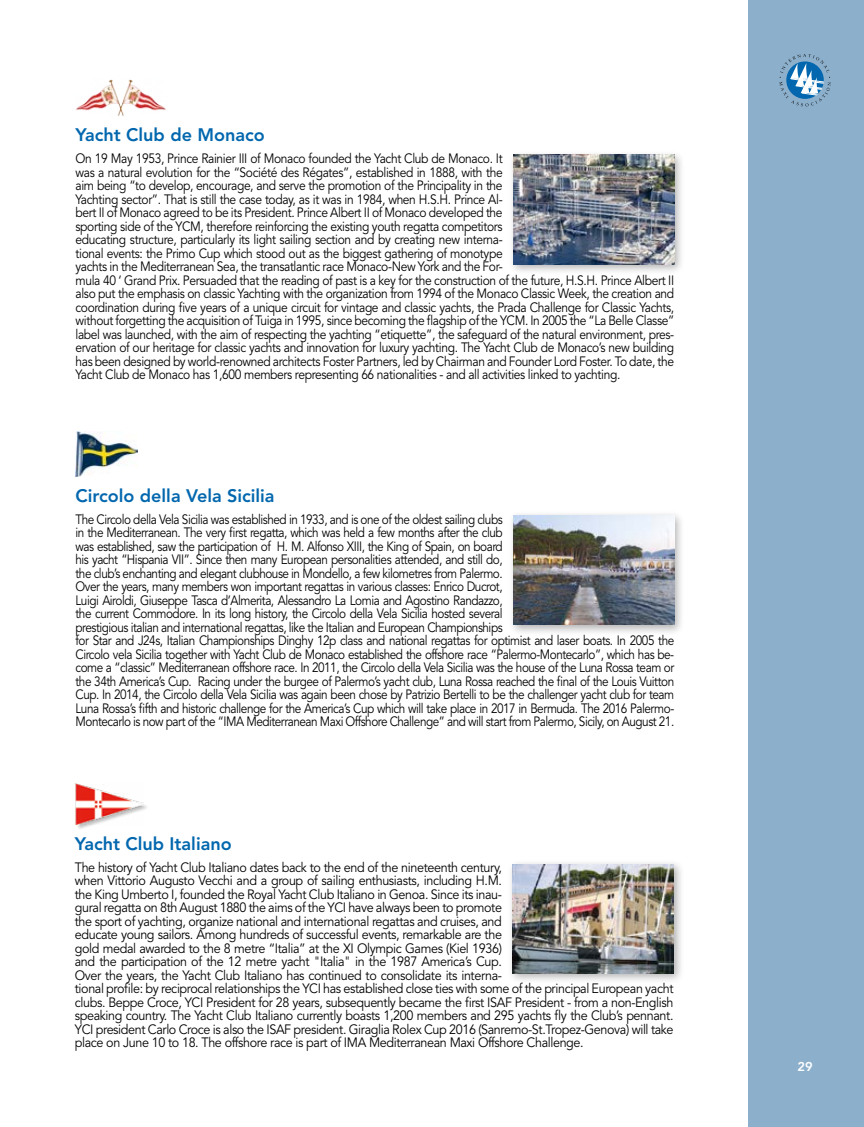
<style>
.page{position:relative;width:864px;height:1127px;background:#fff}
.page>*{position:absolute;margin:0;border:0;box-sizing:border-box;transform-origin:0 0}
.t1{font:800 18px "Avenir";color:#0267ae}
.t2{font:13.5px/13.5px "Avenir";letter-spacing:-.03em;color:#000;scale:.89 1}
.t3{font:13.5px/13.5px "Avenir";letter-spacing:-.03em;color:#000;scale:.87 1}
.t4{font:13.5px/13.5px "Avenir";letter-spacing:-.03em;color:#000;scale:.93 1}
.t5{font:800 12.75px "Avenir";color:#fff}
</style>
<div class="page">
<div style="left:748px;top:0;width:115px;height:1127px;background:#8cafcb"></div>
<svg style="left:779px;top:54px;width:51px;height:52px"></svg>
<div style="left:507px;top:859px;width:176px;height:125px;background:#000;opacity:.3"></div>
<img style="left:512px;top:864px;width:161px;height:109px">
<div style="left:77px;top:784px;width:72px;height:46px;background:#000;opacity:.25"></div>
<img style="left:75px;top:784px;width:69px;height:40px">
<div style="left:508px;top:150px;width:177px;height:125px;background:#000;opacity:.3"></div>
<img style="left:513px;top:155px;width:161px;height:109px">
<img style="left:76px;top:79px;width:90px;height:37px">
<div style="left:508px;top:510px;width:176px;height:126px;background:#000;opacity:.3"></div>
<img style="left:513px;top:515px;width:161px;height:110px">
<img style="left:76px;top:431px;width:61px;height:45px">
<h1 class="t1" style="left:75px;top:124px;width:191px">Yacht Club de Monaco</h1>
<p class="t2" style="left:75px;top:152px;width:674px">On 19 May 1953, Prince Rainier III of Monaco founded the Yacht Club de Monaco. It<br>was a natural evolution for the “Société des Régates”, established in 1888, with the<br>aim being “to develop, encourage, and serve the promotion of the Principality in the<br>Yachting sector”. That is still the case today, as it was in 1984, when H.S.H. Prince Al-<br>bert II of Monaco agreed to be its President. Prince Albert II of Monaco developed the<br>sporting side of the YCM, therefore reinforcing the existing youth regatta competitors<br>educating structure, particularly its light sailing section and by creating new interna-<br>tional events: the Primo Cup which stood out as the biggest gathering of monotype<br>yachts in the Mediterranean Sea, the transatlantic race Monaco-New York and the For-<br>mula 40 ‘ Grand Prix. Persuaded that the reading of past is a key for the construction of the future, H.S.H. Prince Albert II also put the emphasis on classic Yachting with the organization from 1994 of the Monaco Classic Week, the creation and coordination during five years of a unique circuit for vintage and classic yachts, the Prada Challenge for Classic Yachts, without forgetting the acquisition of Tuiga in 1995, since becoming the flagship of the YCM. In 2005 the “La Belle Classe” label was launched, with the aim of respecting the yachting “etiquette”, the safeguard of the natural environment, pres&shy;ervation of our heritage for classic yachts and innovation for luxury yachting. The Yacht Club de Monaco’s new building has been designed by world-renowned architects Foster Partners, led by Chairman and Founder Lord Foster. To date, the Yacht Club de Monaco has 1,600 members representing 66 nationalities - and all activities linked to yachting.</p>
<h1 class="t1" style="left:75px;top:485px;width:200px">Circolo della Vela Sicilia</h1>
<p class="t3" style="left:75px;top:513px;width:689px">The Circolo della Vela Sicilia was established in 1933, and is one of the oldest sailing clubs<br>in the Mediterranean. The very first regatta, which was held a few months after the club<br>was established, saw the participation of H. M. Alfonso XIII, the King of Spain, on board<br>his yacht “Hispania VII”. Since then many European personalities attended, and still do,<br>the club’s enchanting and elegant clubhouse in Mondello, a few kilometres from Palermo.<br>Over the years, many members won important regattas in various classes: Enrico Ducrot,<br>Luigi Airoldi, Giuseppe Tasca d’Almerita, Alessandro La Lomia and Agostino Randazzo,<br>the current Commodore. In its long history, the Circolo della Vela Sicilia hosted several<br>prestigious italian and international regattas, like the Italian and European Championships<br>for Star and J24s, Italian Championships Dinghy 12p class and national regattas for optimist and laser boats. In 2005 the Circolo vela Sicilia together with Yacht Club de Monaco established the offshore race “Palermo-Montecarlo”, which has be&shy;come a “classic” Mediterranean offshore race. In 2011, the Circolo della Vela Sicilia was the house of the Luna Rossa team or the 34th America’s Cup. Racing under the burgee of Palermo’s yacht club, Luna Rossa reached the final of the Louis Vuitton Cup. In 2014, the Circolo della Vela Sicilia was again been chose by Patrizio Bertelli to be the challenger yacht club for team Luna Rossa’s fifth and historic challenge for the America’s Cup which will take place in 2017 in Bermuda. The 2016 Palermo-Montecarlo is now part of the “IMA Mediterranean Maxi Offshore Challenge” and will start from Palermo, Sicily, on August 21.</p>
<h1 class="t1" style="left:75px;top:832px;width:158px">Yacht Club Italiano</h1>
<p class="t4" style="left:75px;top:860px;width:645px">The history of Yacht Club Italiano dates back to the end of the nineteenth century,<br>when Vittorio Augusto Vecchi and a group of sailing enthusiasts, including H.M.<br>the King Umberto I, founded the Royal Yacht Club Italiano in Genoa. Since its inau-<br>gural regatta on 8th August 1880 the aims of the YCI have always been to promote<br>the sport of yachting, organize national and international regattas and cruises, and<br>educate young sailors. Among hundreds of successful events, remarkable are the<br>gold medal awarded to the 8 metre “Italia” at the XI Olympic Games (Kiel 1936)<br>and the participation of the 12 metre yacht "Italia" in the 1987 America’s Cup.<br>Over the years, the Yacht Club Italiano has continued to consolidate its interna-<br>tional profile: by reciprocal relationships the YCI has established close ties with some of the principal European yacht clubs. Beppe Croce, YCI President for 28 years, subsequently became the first ISAF President - from a non-English speaking country. The Yacht Club Italiano currently boasts 1,200 members and 295 yachts fly the Club’s pennant.<br>YCI president Carlo Croce is also the ISAF president. Giraglia Rolex Cup 2016 (Sanremo-St.Tropez-Genova) will take place on June 10 to 18. The offshore race is part of IMA Mediterranean Maxi Offshore Challenge.</p>
<p class="t5" style="left:797px;top:1059px;width:17px">29</p>
</div>
